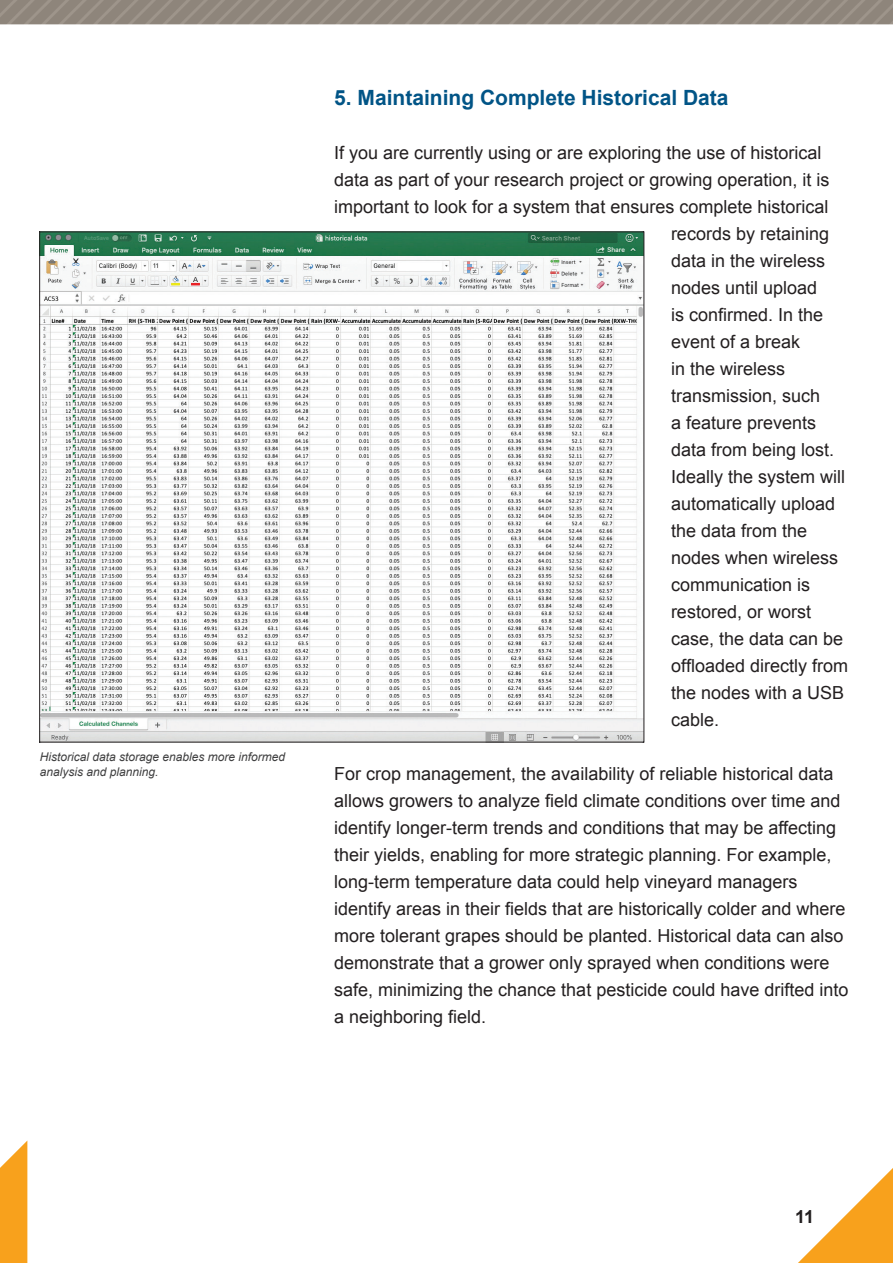
<style>
.page{position:relative;width:893px;height:1263px;background:#fff}
.page>*{position:absolute;margin:0;border:0;box-sizing:border-box;transform-origin:0 0}
.t1{font:700 21px "Arial";color:#015486}
.t2{font:18px/27px "Arial";color:#231f20}
.t3{font:700 18px "Arial";color:#231f20}
.t4{font:italic 12px/14.4px "Arial";color:#3e3e3f}
</style>
<div class="page">
<img style="left:0;top:0;width:893px;height:25px">
<svg style="left:0;top:1141px;width:27px;height:122px"></svg>
<svg style="left:798px;top:1168px;width:95px;height:95px"></svg>
<img style="left:41px;top:234px;width:601px;height:506px">
<p class="t4" style="left:40px;top:750px;width:247px">Historical data storage enables more informed analysis and planning.</p>
<p class="t1" style="left:334px;top:84px;width:396px">5. Maintaining Complete Historical Data</p>
<p class="t2" style="left:334px;top:139px;width:489px">If you are currently using or are exploring the use of historical</p>
<p class="t2" style="left:334px;top:166px;width:497px">data as part of your research project or growing operation, it is</p>
<p class="t2" style="left:334px;top:193px;width:496px">important to look for a system that ensures complete historical</p>
<p class="t2" style="left:671px;top:220px;width:160px">records by retaining</p>
<p class="t2" style="left:671px;top:247px;width:156px">data in the wireless</p>
<p class="t2" style="left:671px;top:274px;width:148px">nodes until upload</p>
<p class="t2" style="left:671px;top:301px;width:154px">is confirmed. In the</p>
<p class="t2" style="left:671px;top:328px;width:131px">event of a break</p>
<p class="t2" style="left:671px;top:355px;width:116px">in the wireless</p>
<p class="t2" style="left:671px;top:382px;width:151px">transmission, such</p>
<p class="t2" style="left:671px;top:409px;width:147px">a feature prevents</p>
<p class="t2" style="left:671px;top:436px;width:165px">data from being lost.</p>
<p class="t2" style="left:671px;top:463px;width:176px">Ideally the system will</p>
<p class="t2" style="left:671px;top:490px;width:166px">automatically upload</p>
<p class="t2" style="left:671px;top:517px;width:138px">the data from the</p>
<p class="t2" style="left:671px;top:544px;width:169px">nodes when wireless</p>
<p class="t2" style="left:671px;top:571px;width:141px">communication is</p>
<p class="t2" style="left:671px;top:598px;width:142px">restored, or worst</p>
<p class="t2" style="left:671px;top:625px;width:174px">case, the data can be</p>
<p class="t2" style="left:671px;top:652px;width:179px">offloaded directly from</p>
<p class="t2" style="left:671px;top:679px;width:175px">the nodes with a USB</p>
<p class="t2" style="left:671px;top:706px;width:50px">cable.</p>
<p class="t2" style="left:334px;top:760px;width:516px">For crop management, the availability of reliable historical data allows growers to analyze field climate conditions over time and identify longer-term trends and conditions that may be affecting their yields, enabling for more strategic planning. For example, long-term temperature data could help vineyard managers identify areas in their fields that are historically colder and where more tolerant grapes should be planted. Historical data can also demonstrate that a grower only sprayed when conditions were safe, minimizing the chance that pesticide could have drifted into a neighboring field.</p>
<p class="t3" style="left:795px;top:1205px;width:21px">11</p>
</div>
